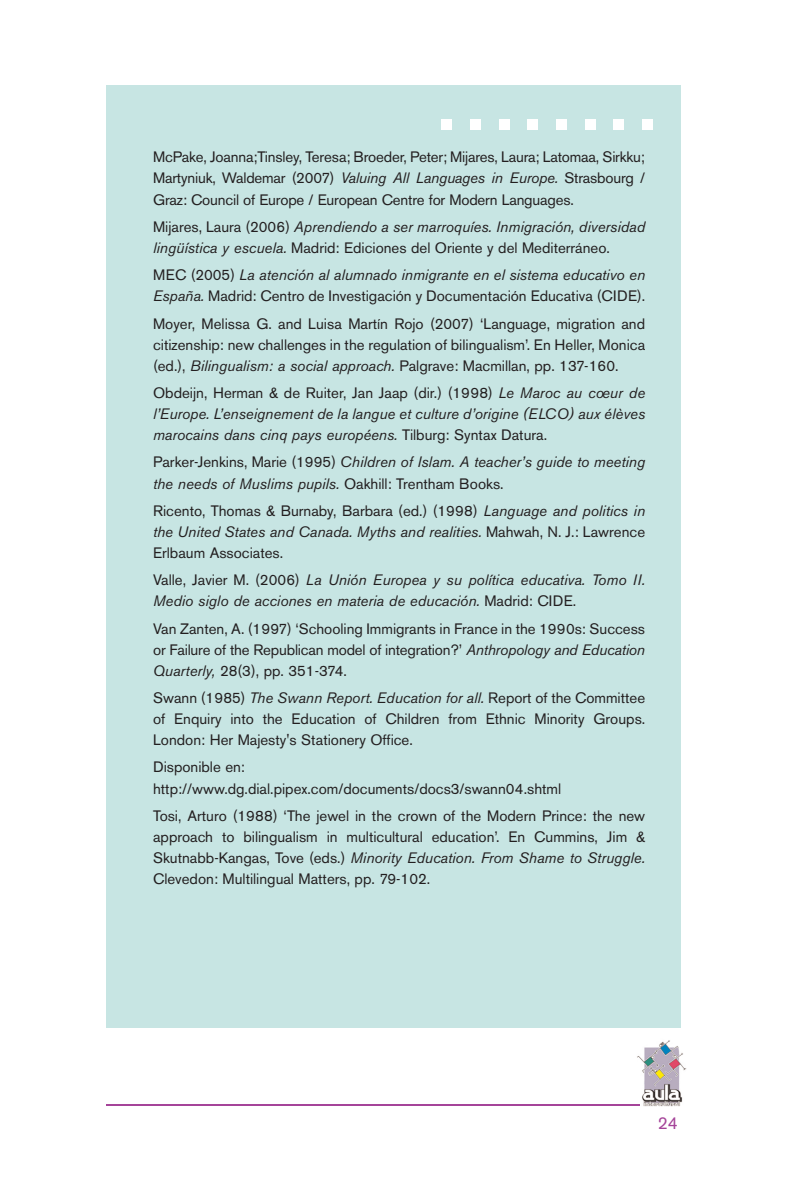
<style>
.page{position:relative;width:808px;height:1191px;background:#fff}
.page>*{position:absolute;margin:0;border:0;box-sizing:border-box;transform-origin:0 0}
.t1{font:17.25px "Akzidenz Grotesk BE";color:#a54499}
.t2{font:15px/21px "Akzidenz Grotesk BE";color:#231f20;text-align:justify}
.t3{font:italic 15px/21px "Akzidenz Grotesk BE";color:#231f20}
.s1{font-style:italic}
.s2{font-style:normal}
</style>
<div class="page">
<img style="left:637px;top:1040px;width:50px;height:67px">
<hr style="left:106px;top:1104px;width:534px;height:2px;background:#a54499">
<div style="left:106px;top:85px;width:574px;height:942px;background:#c7e5e3"></div>
<div style="left:442px;top:119px;width:10px;height:11px;background:#fff"></div>
<div style="left:470px;top:119px;width:11px;height:11px;background:#fff"></div>
<div style="left:499px;top:119px;width:11px;height:11px;background:#fff"></div>
<div style="left:527px;top:119px;width:11px;height:11px;background:#fff"></div>
<div style="left:556px;top:119px;width:11px;height:11px;background:#fff"></div>
<div style="left:585px;top:119px;width:10px;height:11px;background:#fff"></div>
<div style="left:613px;top:119px;width:11px;height:11px;background:#fff"></div>
<div style="left:642px;top:119px;width:11px;height:11px;background:#fff"></div>
<p class="t2" style="left:153px;top:148px;width:493px">McPake, Joanna;Tinsley, Teresa; Broeder, Peter; Mijares, Laura; Latomaa, Sirkku; Martyniuk, Waldemar (2007) <span class="s1">Valuing All Languages in Europe.</span> Strasbourg / Graz: Council of Europe / European Centre for Modern Languages.</p>
<p class="t3" style="left:153px;top:218px;width:494px"><span class="s2">Mijares, Laura (2006)</span> Aprendiendo a ser marroquíes. Inmigración, diversidad lingüística y escuela. <span class="s2">Madrid: Ediciones del Oriente y del Mediterráneo.</span></p>
<p class="t2" style="left:153px;top:266px;width:494px">MEC (2005) <span class="s1">La atención al alumnado inmigrante en el sistema educativo en<br>España.</span> Madrid: Centro de Investigación y Documentación Educativa (CIDE).</p>
<p class="t2" style="left:153px;top:314px;width:494px">Moyer, Melissa G. and Luisa Martín Rojo (2007) ‘Language, migration and citizenship: new challenges in the regulation of bilingualism’. En Heller, Monica (ed.), <span class="s1">Bilingualism: a social approach.</span> Palgrave: Macmillan, pp. 137-160.</p>
<p class="t3" style="left:153px;top:384px;width:494px;text-align:justify"><span class="s2">Obdeijn, Herman &amp; de Ruiter, Jan Jaap (dir.) (1998)</span> Le Maroc au coeur de l’Europe. L’enseignement de la langue et culture d’origine (ELCO) aux élèves marocains dans cinq pays européens. <span class="s2">Tilburg: Syntax Datura.</span></p>
<p class="t3" style="left:153px;top:453px;width:493px"><span class="s2">Parker-Jenkins, Marie (1995)</span> Children of Islam. A teacher’s guide to meeting the needs of Muslims pupils. <span class="s2">Oakhill: Trentham Books.</span></p>
<p class="t2" style="left:153px;top:502px;width:494px">Ricento, Thomas &amp; Burnaby, Barbara (ed.) (1998) <span class="s1">Language and politics in the United States and Canada. Myths and realities.</span> Mahwah, N. J.: Lawrence Erlbaum Associates.</p>
<p class="t3" style="left:153px;top:571px;width:493px"><span class="s2">Valle, Javier M. (2006)</span> La Unión Europea y su política educativa. Tomo II.<br>Medio siglo de acciones en materia de educación. <span class="s2">Madrid: CIDE.</span></p>
<p class="t2" style="left:153px;top:619px;width:494px">Van Zanten, A. (1997) ‘Schooling Immigrants in France in the 1990s: Success or Failure of the Republican model of integration?’ <span class="s1">Anthropology and Education Quarterly,</span> 28(3), pp. 351-374.</p>
<p class="t2" style="left:153px;top:689px;width:494px">Swann (1985) <span class="s1">The Swann Report. Education for all.</span> Report of the Committee of Enquiry into the Education of Children from Ethnic Minority Groups.<br>London: Her Majesty's Stationery Office.</p>
<p class="t2" style="left:153px;top:758px;width:410px">Disponible en: http://www.dg.dial.pipex.com/documents/docs3/swann04.shtml</p>
<p class="t2" style="left:153px;top:806px;width:494px">Tosi, Arturo (1988) ‘The jewel in the crown of the Modern Prince: the new approach to bilingualism in multicultural education’. En Cummins, Jim &amp; Skutnabb-Kangas, Tove (eds.) <span class="s1">Minority Education. From Shame to Struggle.<br></span>Clevedon: Multilingual Matters, pp. 79-102.</p>
<p class="t1" style="left:658px;top:1116px;width:22px">24</p>
</div>
